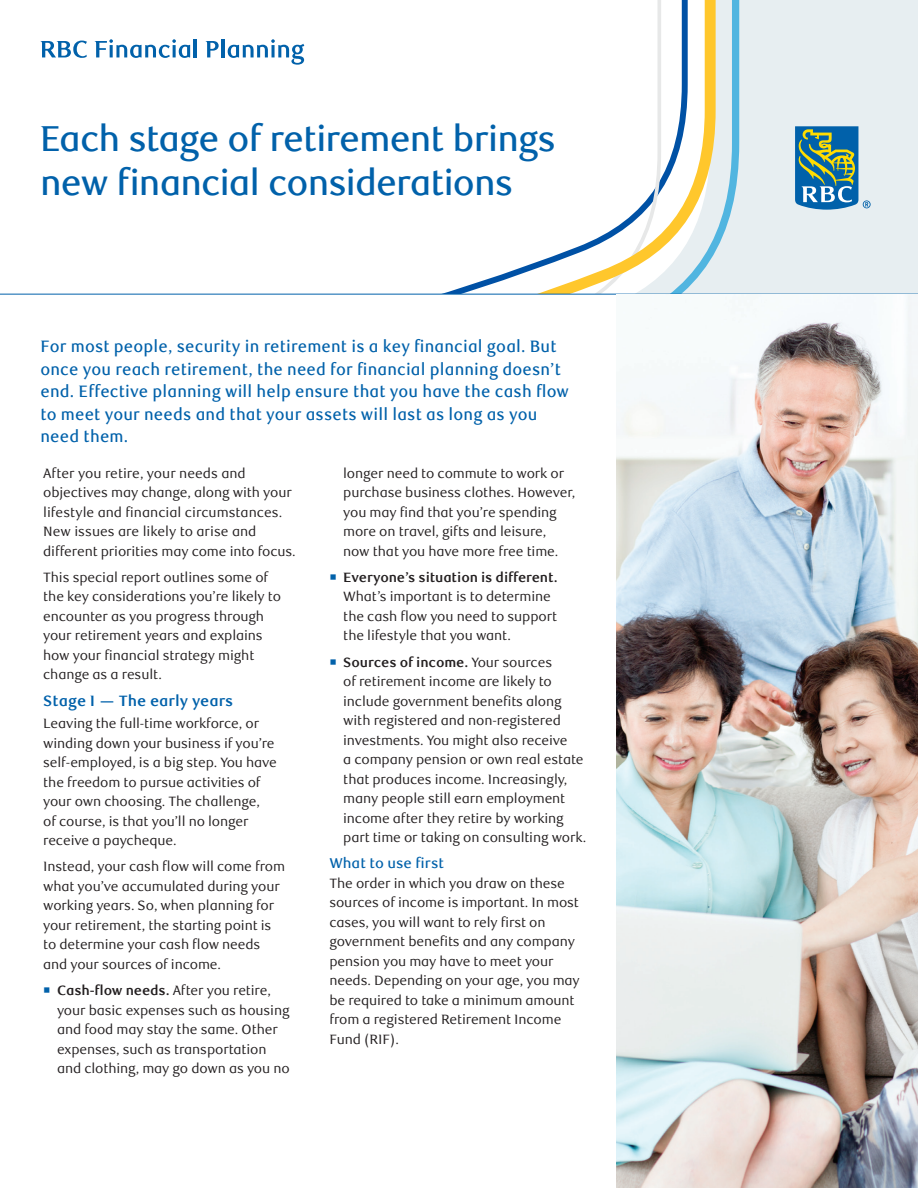
<style>
.page{position:relative;width:918px;height:1188px;background:#fff}
.page>*{position:absolute;margin:0;border:0;box-sizing:border-box;transform-origin:0 0}
.t1{font:500 36px/43.5px "RBC Display";letter-spacing:-.01em;color:#0161aa}
.Intro_copy_new_VI{font:500 16.5px/22.5px "RBC Text";letter-spacing:.01em;color:#0161aa;scale:.96 1}
.subhead_1_new_VI{font:700 15px "RBC Text";color:#0161aa}
.subhead_2_new_VI{font:500 14.25px "RBC Text";color:#0161aa}
.body_copy_new_VI{font:13.5px/19.5px "RBC Text";letter-spacing:-.01em;color:#231f20}
.s1{color:#0161aa}
.s2{font-weight:700}
</style>
<div class="page">
<div style="left:0;top:0;width:918px;height:294px;background:#e7eef1"></div>
<svg style="left:716px;top:0;width:23px;height:294px"></svg>
<div style="left:0;top:0;width:716px;height:294px;background:#fff"></div>
<hr style="left:0;top:294px;width:918px;height:1px;background:#0161aa">
<svg style="left:795px;top:126px;width:76px;height:84px"></svg>
<svg style="left:40px;top:41px;width:47px;height:17px"></svg>
<svg style="left:95px;top:39px;width:95px;height:19px;background:#aecce3"></svg>
<hr style="left:194px;top:39px;width:3px;height:18px;background:#0161aa">
<svg style="left:206px;top:41px;width:13px;height:16px"></svg>
<hr style="left:221px;top:39px;width:4px;height:18px;background:#0161aa">
<svg style="left:228px;top:39px;width:76px;height:26px;background:#bcd5e8"></svg>
<img style="left:616px;top:294px;width:302px;height:894px">
<p class="t1" style="left:40px;top:118px;width:517px">Each stage of retirement brings new financial considerations</p>
<p class="Intro_copy_new_VI" style="left:40px;top:336px;width:552px">For most people, security in retirement is a key financial goal. But once you reach retirement, the need for financial planning doesn’t end. Effective planning will help ensure that you have the cash flow to meet your needs and that your assets will last as long as you need them.</p>
<p class="body_copy_new_VI" style="left:43px;top:464px;width:254px">After you retire, your needs and objectives may change, along with your lifestyle and financial circumstances.<br>New issues are likely to arise and different priorities may come into focus.</p>
<p class="body_copy_new_VI" style="left:43px;top:568px;width:239px">This special report outlines some of the key considerations you’re likely to encounter as you progress through your retirement years and explains how your financial strategy might change as a result.</p>
<p class="subhead_1_new_VI" style="left:43px;top:692px;width:192px">Stage I — The early years</p>
<p class="body_copy_new_VI" style="left:43px;top:714px;width:235px">Leaving the full-time workforce, or winding down your business if you’re self-employed, is a big step. You have the freedom to pursue activities of your own choosing. The challenge,<br>of course, is that you’ll no longer receive a paycheque.</p>
<p class="body_copy_new_VI" style="left:43px;top:857px;width:243px">Instead, your cash flow will come from what you’ve accumulated during your working years. So, when planning for your retirement, the starting point is to determine your cash flow needs and your sources of income.</p>
<p class="body_copy_new_VI" style="left:57px;top:981px;width:234px;text-indent:-14px"><span class="s1">○</span> <span class="s2">Cash-flow needs.</span> After you retire, your basic expenses such as housing and food may stay the same. Other expenses, such as transportation and clothing, may go down as you no</p>
<p class="body_copy_new_VI" style="left:343px;top:464px;width:234px">longer need to commute to work or purchase business clothes. However, you may find that you’re spending more on travel, gifts and leisure, now that you have more free time.</p>
<p class="body_copy_new_VI" style="left:343px;top:568px;width:216px;text-indent:-14px"><span class="s1">○</span> <span class="s2">Everyone’s situation is different.<br></span>What’s important is to determine the cash flow you need to support the lifestyle that you want.</p>
<p class="body_copy_new_VI" style="left:343px;top:653px;width:245px;text-indent:-14px"><span class="s1">○</span> <span class="s2">Sources of income.</span> Your sources<br>of retirement income are likely to include government benefits along with registered and non-registered investments. You might also receive<br>a company pension or own real estate that produces income. Increasingly, many people still earn employment income after they retire by working part time or taking on consulting work.</p>
<p class="subhead_2_new_VI" style="left:329px;top:855px;width:116px">What to use first</p>
<p class="body_copy_new_VI" style="left:329px;top:874px;width:252px">The order in which you draw on these sources of income is important. In most cases, you will want to rely first on government benefits and any company pension you may have to meet your needs. Depending on your age, you may be required to take a minimum amount from a registered Retirement Income Fund (RIF).</p>
</div>
